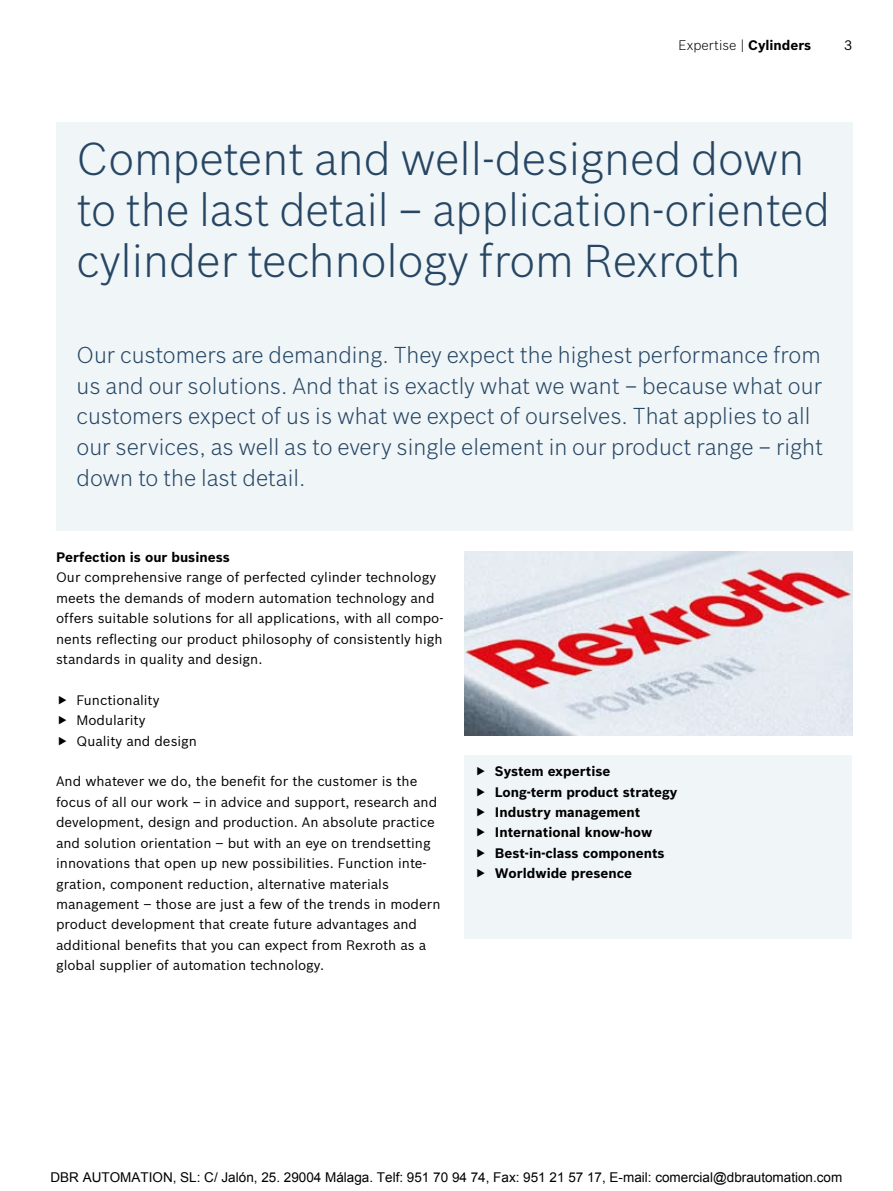
<style>
.page{position:relative;width:893px;height:1191px;background:#fff}
.page>*{position:absolute;margin:0;border:0;box-sizing:border-box;transform-origin:0 0}
.t1{font:300 45px/51px "Bosch Sans";color:#264664}
.t2{font:300 22.5px/30.6px "Bosch Sans";color:#264664}
.t3{font:13.5px/20.4px "Bosch Sans";color:#000}
.t4{font:700 13.5px/20.4px "Bosch Sans";color:#000}
.t5{font:13.5px "Arial";color:#000}
.t6{font:300 13.5px "Bosch Sans";color:#000}
.s1{font-weight:700}
</style>
<div class="page">
<div style="left:56px;top:122px;width:796px;height:205px;background:#f0f5f7"></div>
<div style="left:56px;top:327px;width:796px;height:204px;background:#f0f5f7"></div>
<div style="left:464px;top:755px;width:388px;height:184px;background:#f0f5f7"></div>
<img style="left:464px;top:551px;width:388px;height:184px">
<p class="t6" style="left:679px;top:37px;width:134px">Expertise | <span class="s1">Cylinders</span></p>
<p class="t3" style="left:844px;top:35px;width:10px">3</p>
<h1 class="t1" style="left:77px;top:133px;width:755px">Competent and well-designed down to the last detail – application-oriented cylinder technology from Rexroth</h1>
<p class="t2" style="left:77px;top:339px;width:748px">Our customers are demanding. They expect the highest performance from us and our solutions. And that is exactly what we want – because what our customers expect of us is what we expect of ourselves. That applies to all our services, as well as to every single element in our product range – right down to the last detail.</p>
<p class="t4" style="left:56px;top:547px;width:175px">Perfection is our business</p>
<p class="t3" style="left:56px;top:567px;width:389px">Our comprehensive range of perfected cylinder technology meets the demands of modern automation technology and offers suitable solutions for all applications, with all compo&shy;nents reflecting our product philosophy of consistently high standards in quality and design.</p>
<p class="t3" style="left:77px;top:689px;width:122px">Functionality<br>Modularity<br>Quality and design</p>
<p class="t3" style="left:56px;top:771px;width:386px">And whatever we do, the benefit for the customer is the focus of all our work – in advice and support, research and development, design and production. An absolute practice and solution orientation – but with an eye on trendsetting innovations that open up new possibilities. Function inte&shy;gration, component reduction, alternative materials management – those are just a few of the trends in modern product development that create future advantages and additional benefits that you can expect from Rexroth as a global supplier of automation technology.</p>
<p class="t4" style="left:495px;top:761px;width:184px">System expertise<br>Long-term product strategy<br>Industry management<br>International know-how<br>Best-in-class components<br>Worldwide presence</p>
<p class="t5" style="left:51px;top:1168px;width:793px">DBR AUTOMATION, SL: C/ Jalón, 25. 29004 Málaga. Telf: 951 70 94 74, Fax: 951 21 57 17, E-mail: comercial@dbrautomation.com</p>
</div>
